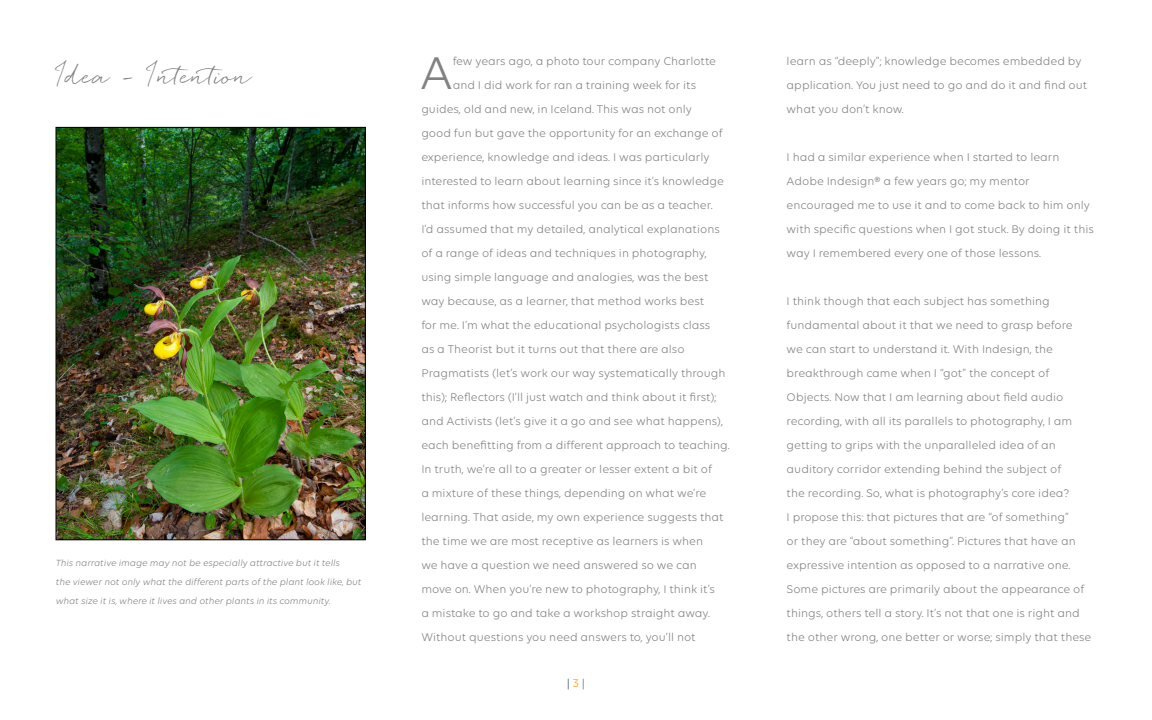
<style>
.page{position:relative;width:1152px;height:720px;background:#fff}
.page>*{position:absolute;margin:0;border:0;box-sizing:border-box;transform-origin:0 0}
.t1{font:49.44px "Volte";color:#828282}
.t2{font:24px "Quickpen";color:#828282}
.t3{font:12px/24px "Volte";color:#828282}
.t4{font:12px "Volte";color:#36547a}
.t5{font:italic 9.6px/19.2px "Volte";color:#828282}
.s1{color:#f90}
.s2{color:#5a6e91}
</style>
<div class="page">
<img style="left:58px;top:129px;width:306px;height:409px">
<div style="left:56px;top:127px;width:310px;height:413px;border:1px solid #000"></div>
<h2 class="t2" style="left:56px;top:62px;width:198px">Idea - Intention</h2>
<h1 class="t1" style="left:420px;top:45px;width:34px">A</h1>
<p class="t3" style="left:453px;top:49px;width:265px">few years ago, a photo tour company Charlotte</p>
<p class="t3" style="left:453px;top:73px;width:245px">and I did work for ran a training week for its</p>
<p class="t3" style="left:421px;top:97px;width:272px">guides, old and new, in Iceland. This was not only</p>
<p class="t3" style="left:421px;top:121px;width:303px">good fun but gave the opportunity for an exchange of</p>
<p class="t3" style="left:421px;top:145px;width:290px">experience, knowledge and ideas. I was particularly</p>
<p class="t3" style="left:421px;top:169px;width:304px">interested to learn about learning since it’s knowledge</p>
<p class="t3" style="left:421px;top:193px;width:293px">that informs how successful you can be as a teacher.</p>
<p class="t3" style="left:421px;top:217px;width:300px">I’d assumed that my detailed, analytical explanations</p>
<p class="t3" style="left:421px;top:241px;width:287px">of a range of ideas and techniques in photography,</p>
<p class="t3" style="left:421px;top:265px;width:289px">using simple language and analogies, was the best</p>
<p class="t3" style="left:421px;top:289px;width:284px">way because, as a learner, that method works best</p>
<p class="t3" style="left:421px;top:313px;width:291px">for me. I’m what the educational psychologists class</p>
<p class="t3" style="left:421px;top:337px;width:265px">as a Theorist but it turns out that there are also</p>
<p class="t3" style="left:421px;top:361px;width:306px">Pragmatists (let’s work our way systematically through</p>
<p class="t3" style="left:421px;top:385px;width:297px">this); Reflectors (I’ll just watch and think about it first);</p>
<p class="t3" style="left:421px;top:409px;width:303px">and Activists (let’s give it a go and see what happens),</p>
<p class="t3" style="left:421px;top:433px;width:310px">each benefitting from a different approach to teaching.</p>
<p class="t3" style="left:421px;top:457px;width:292px">In truth, we’re all to a greater or lesser extent a bit of</p>
<p class="t3" style="left:421px;top:481px;width:286px">a mixture of these things, depending on what we’re</p>
<p class="t3" style="left:421px;top:505px;width:304px">learning. That aside, my own experience suggests that</p>
<p class="t3" style="left:421px;top:529px;width:283px">the time we are most receptive as learners is when</p>
<p class="t3" style="left:421px;top:553px;width:277px">we have a question we need answered so we can</p>
<p class="t3" style="left:421px;top:577px;width:295px">move on. When you’re new to photography, I think it’s</p>
<p class="t3" style="left:421px;top:601px;width:290px">a mistake to go and take a workshop straight away.</p>
<p class="t3" style="left:421px;top:625px;width:276px">Without questions you need answers to, you’ll not</p>
<p class="t5" style="left:56px;top:553px;width:307px">This narrative image may not be especially attractive but it tells<br>the viewer not only what the different parts of the plant look like, but what size it is, where it lives and other plants in its community.</p>
<p class="t4" style="left:567px;top:677px;width:20px">| <span class="s1">3</span> <span class="s2">|</span></p>
<p class="t3" style="left:787px;top:49px;width:302px">learn as “deeply”; knowledge becomes embedded by application. You just need to go and do it and find out what you don’t know.</p>
<p class="t3" style="left:787px;top:145px;width:309px">I had a similar experience when I started to learn Adobe Indesign® a few years go; my mentor encouraged me to use it and to come back to him only with specific questions when I got stuck. By doing it this way I remembered every one of those lessons.</p>
<p class="t3" style="left:787px;top:289px;width:306px">I think though that each subject has something fundamental about it that we need to grasp before we can start to understand it. With Indesign, the breakthrough came when I “got” the concept of Objects. Now that I am learning about field audio recording, with all its parallels to photography, I am getting to grips with the unparalleled idea of an auditory corridor extending behind the subject of<br>the recording. So, what is photography’s core idea?<br>I propose this: that pictures that are “of something”<br>or they are “about something”. Pictures that have an expressive intention as opposed to a narrative one.<br>Some pictures are primarily about the appearance of things, others tell a story. It’s not that one is right and the other wrong, one better or worse; simply that these</p>
</div>
